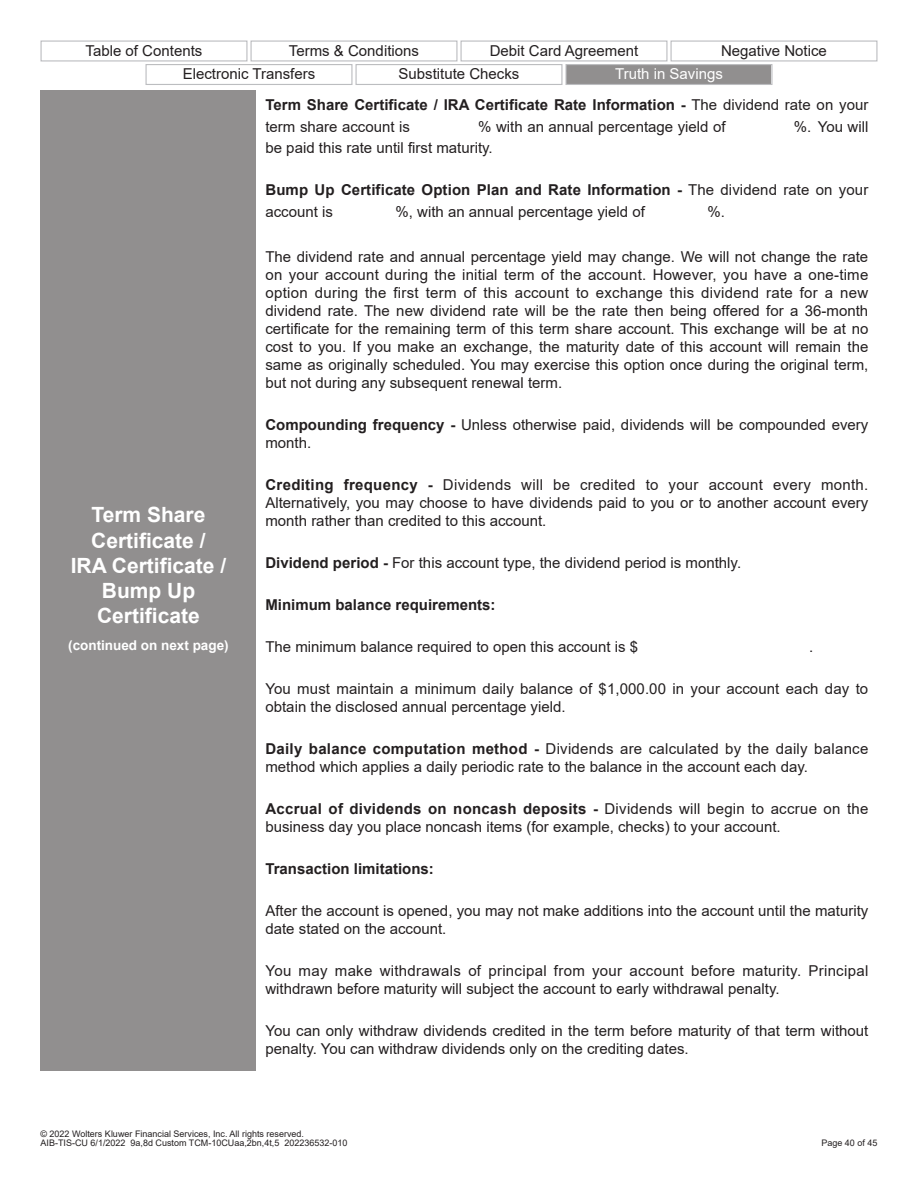
<style>
.page{position:relative;width:918px;height:1188px;background:#fff}
.page>*{position:absolute;margin:0;border:0;box-sizing:border-box;transform-origin:0 0}
.t1{font:700 21px/25.2px "Arial";color:#fff;text-align:center}
.t2{font:15px/18px "Arial";color:#231f20}
.t3{font:700 15px/22.4px "Arial";color:#231f20}
.t4{font:15px "Arial";color:#fff}
.t5{font:700 13.5px "Arial";color:#fff}
.t6{font:9px/9px "Arial";color:#231f20}
.s1{font-weight:400}
.s2{font-weight:700}
</style>
<div class="page">
<div style="left:40px;top:90px;width:216px;height:981px;background:#918f8f"></div>
<div style="left:356px;top:64px;width:206px;height:21px;border:1px solid #bcbdc0"></div>
<div style="left:146px;top:64px;width:206px;height:21px;border:1px solid #bcbdc0"></div>
<div style="left:567px;top:65px;width:204px;height:19px;background:#918f8f"></div>
<div style="left:566px;top:64px;width:206px;height:21px;border:1px solid #bcbdc0"></div>
<div style="left:250px;top:40px;width:208px;height:22px;border:1px solid #bcbdc0"></div>
<div style="left:40px;top:40px;width:208px;height:22px;border:1px solid #bcbdc0"></div>
<div style="left:460px;top:40px;width:208px;height:22px;border:1px solid #bcbdc0"></div>
<div style="left:670px;top:40px;width:208px;height:22px;border:1px solid #bcbdc0"></div>
<p class="t2" style="left:86px;top:41px;width:118px">Table of Contents</p>
<p class="t2" style="left:289px;top:41px;width:132px">Terms &amp; Conditions</p>
<p class="t2" style="left:490px;top:41px;width:150px">Debit Card Agreement</p>
<p class="t2" style="left:721px;top:41px;width:107px">Negative Notice</p>
<p class="t2" style="left:183px;top:65px;width:134px">Electronic Transfers</p>
<p class="t2" style="left:399px;top:65px;width:122px">Substitute Checks</p>
<p class="t4" style="left:615px;top:66px;width:109px">Truth in Savings</p>
<h1 class="t1" style="left:71px;top:503px;width:157px">Term Share<br>Certificate /<br>IRA Certificate /<br>Bump Up<br>Certificate</h1>
<p class="t5" style="left:68px;top:638px;width:162px">(continued on next page)</p>
<p class="t3" style="left:265px;top:94px;width:604px">Term Share Certificate / IRA Certificate Rate Information - <span class="s1">The dividend rate on your term share account is</span></p>
<p class="t2" style="left:478px;top:118px;width:249px">% with an annual percentage yield of</p>
<p class="t2" style="left:794px;top:118px;width:76px">%. You will</p>
<p class="t2" style="left:265px;top:139px;width:229px">be paid this rate until first maturity.</p>
<p class="t3" style="left:265px;top:179px;width:604px">Bump Up Certificate Option Plan and Rate Information - <span class="s1">The dividend rate on your account is</span></p>
<p class="t2" style="left:396px;top:203px;width:251px">%, with an annual percentage yield of</p>
<p class="t2" style="left:707px;top:203px;width:19px">%.</p>
<p class="t2" style="left:265px;top:248px;width:604px;text-align:justify">The dividend rate and annual percentage yield may change. We will not change the rate on your account during the initial term of the account. However, you have a one-time option during the first term of this account to exchange this dividend rate for a new dividend rate. The new dividend rate will be the rate then being offered for a 36-month certificate for the remaining term of this term share account. This exchange will be at no cost to you. If you make an exchange, the maturity date of this account will remain the same as originally scheduled. You may exercise this option once during the original term, but not during any subsequent renewal term.</p>
<p class="t2" style="left:265px;top:416px;width:604px"><span class="s2">Compounding frequency -</span> Unless otherwise paid, dividends will be compounded every month.</p>
<p class="t2" style="left:265px;top:476px;width:604px;text-align:justify"><span class="s2">Crediting frequency -</span> Dividends will be credited to your account every month.<br>Alternatively, you may choose to have dividends paid to you or to another account every month rather than credited to this account.</p>
<p class="t2" style="left:265px;top:554px;width:477px"><span class="s2">Dividend period -</span> For this account type, the dividend period is monthly.</p>
<p class="t3" style="left:265px;top:594px;width:232px">Minimum balance requirements:</p>
<p class="t2" style="left:265px;top:638px;width:374px">The minimum balance required to open this account is $</p>
<p class="t2" style="left:809px;top:638px;width:6px">.</p>
<p class="t2" style="left:265px;top:680px;width:604px">You must maintain a minimum daily balance of $1,000.00 in your account each day to obtain the disclosed annual percentage yield.</p>
<p class="t2" style="left:265px;top:740px;width:604px"><span class="s2">Daily balance computation method -</span> Dividends are calculated by the daily balance method which applies a daily periodic rate to the balance in the account each day.</p>
<p class="t2" style="left:265px;top:800px;width:604px"><span class="s2">Accrual of dividends on noncash deposits -</span> Dividends will begin to accrue on the business day you place noncash items (for example, checks) to your account.</p>
<p class="t3" style="left:265px;top:858px;width:170px">Transaction limitations:</p>
<p class="t2" style="left:265px;top:902px;width:604px">After the account is opened, you may not make additions into the account until the maturity date stated on the account.</p>
<p class="t2" style="left:265px;top:962px;width:604px">You may make withdrawals of principal from your account before maturity. Principal withdrawn before maturity will subject the account to early withdrawal penalty.</p>
<p class="t2" style="left:265px;top:1022px;width:604px">You can only withdraw dividends credited in the term before maturity of that term without penalty. You can withdraw dividends only on the crediting dates.</p>
<p class="t6" style="left:41px;top:1129px;width:308px">© 2022 Wolters Kluwer Financial Services, Inc. All rights reserved.<br>AIB-TIS-CU 6/1/2022 9a,8d Custom TCM-10CUaa,2bn,4t,5 202236532-010</p>
<p class="t6" style="left:821px;top:1138px;width:58px">Page 40 of 45</p>
</div>
